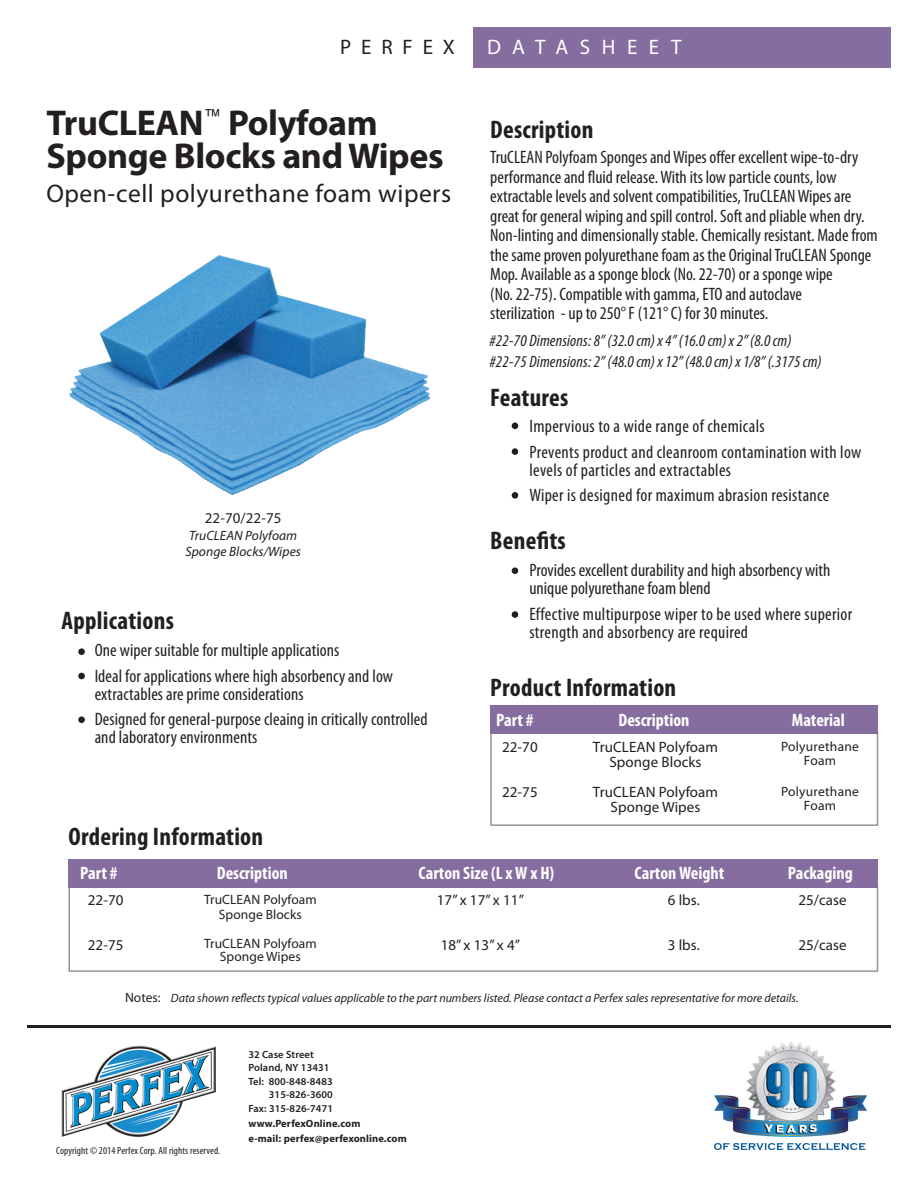
<style>
.page{position:relative;width:918px;height:1188px;background:#fff}
.page>*{position:absolute;margin:0;border:0;box-sizing:border-box;transform-origin:0 0}
.t1{font:700 36px "Myriad Pro";letter-spacing:-.01em;color:#231f20}
.t2{font:700 condensed 25.5px "Myriad Pro";letter-spacing:.01em;color:#231f20}
.t3{font:25.5px "Myriad Pro";letter-spacing:.02em;color:#231f20}
.t4{font:21px "Myriad Pro";letter-spacing:.55em;color:#fff}
.t5{font:21px "Myriad Pro";letter-spacing:.47em;color:#231f20}
.t6{font:condensed 18px/19.5px "Myriad Pro";color:#231f20}
.t7{font:condensed 18px/18px "Myriad Pro";letter-spacing:.02em;color:#231f20}
.t8{font:700 condensed 18px "Myriad Pro";color:#fff}
.t9{font:italic condensed 16.5px "Myriad Pro";letter-spacing:.01em;color:#231f20}
.t10{font:15px "Myriad Pro";letter-spacing:.005em;color:#231f20}
.t11{font:13.5px/13.5px "Myriad Pro";letter-spacing:.005em;color:#231f20;text-align:center}
.t12{font:italic 13.5px "Myriad Pro";letter-spacing:.005em;color:#231f20}
.t13{font:italic 12px "Myriad Pro";color:#231f20}
.t14{font:600 10.5px "Myriad Pro";letter-spacing:.01em;color:#231f20}
.t15{font:700 10.5px "Myriad Pro";letter-spacing:.01em;color:#231f20}
.t16{font:condensed 10.5px "Myriad Pro";letter-spacing:.01em;color:#231f20}
</style>
<div class="page">
<div style="left:473px;top:27px;width:418px;height:41px;background:#866d9f"></div>
<div style="left:512px;top:448px;width:6px;height:7px;background:#231f20;border-radius:50%"></div>
<div style="left:512px;top:492px;width:6px;height:7px;background:#231f20;border-radius:50%"></div>
<div style="left:512px;top:422px;width:6px;height:7px;background:#231f20;border-radius:50%"></div>
<div style="left:78px;top:673px;width:7px;height:6px;background:#231f20;border-radius:50%"></div>
<div style="left:78px;top:716px;width:7px;height:7px;background:#231f20;border-radius:50%"></div>
<div style="left:78px;top:648px;width:7px;height:7px;background:#231f20;border-radius:50%"></div>
<div style="left:68px;top:886px;width:810px;height:86px;border:2px solid #939598"></div>
<div style="left:68px;top:859px;width:810px;height:29px;background:#866d9f"></div>
<div style="left:490px;top:731px;width:388px;height:95px;border:2px solid #939598"></div>
<div style="left:490px;top:705px;width:388px;height:28px;background:#866d9f"></div>
<hr style="left:27px;top:1025px;width:864px;height:3px;background:#231f20">
<img style="left:715px;top:1042px;width:151px;height:108px">
<img style="left:69px;top:255px;width:362px;height:240px">
<div style="left:512px;top:611px;width:6px;height:7px;background:#231f20;border-radius:50%"></div>
<div style="left:512px;top:567px;width:6px;height:7px;background:#231f20;border-radius:50%"></div>
<img style="left:61px;top:1045px;width:155px;height:92px">
<p class="t5" style="left:340px;top:34px;width:116px">PERFEX</p>
<p class="t4" style="left:487px;top:34px;width:196px">DATASHEET</p>
<p class="t1" style="left:46px;top:100px;width:333px">TruCLEAN<sup>™</sup> Polyfoam</p>
<p class="t2" style="left:490px;top:113px;width:105px">Description</p>
<p class="t1" style="left:46px;top:133px;width:399px">Sponge Blocks and Wipes</p>
<p class="t6" style="left:490px;top:147px;width:389px">TruCLEAN Polyfoam Sponges and Wipes offer excellent wipe-to-dry performance and fluid release. With its low particle counts, low extractable levels and solvent compatibilities, TruCLEAN Wipes are great for general wiping and spill control. Soft and pliable when dry.<br>Non-linting and dimensionally stable. Chemically resistant. Made from the same proven polyurethane foam as the Original TruCLEAN Sponge Mop. Available as a sponge block (No. 22-70) or a sponge wipe</p>
<p class="t6" style="left:490px;top:284px;width:313px">(No. 22-75). Compatible with gamma, ETO and autoclave</p>
<p class="t6" style="left:490px;top:303px;width:280px">sterilization - up to 250° F (121° C) for 30 minutes.</p>
<p class="t3" style="left:46px;top:178px;width:406px">Open-cell polyurethane foam wipers</p>
<p class="t9" style="left:489px;top:330px;width:304px">#22-70 Dimensions: 8” (32.0 cm) x 4” (16.0 cm) x 2” (8.0 cm)</p>
<p class="t9" style="left:489px;top:351px;width:334px">#22-75 Dimensions: 2” (48.0 cm) x 12” (48.0 cm) x 1/8” (.3175 cm)</p>
<p class="t2" style="left:490px;top:382px;width:80px">Features</p>
<p class="t10" style="left:205px;top:509px;width:78px">22-70/22-75</p>
<p class="t12" style="left:189px;top:527px;width:110px">TruCLEAN Polyfoam</p>
<p class="t12" style="left:185px;top:544px;width:117px">Sponge Blocks/Wipes</p>
<p class="t2" style="left:62px;top:605px;width:114px">Applications</p>
<p class="t6" style="left:95px;top:641px;width:246px">One wiper suitable for multiple applications</p>
<p class="t6" style="left:95px;top:667px;width:300px;line-height:18px">Ideal for applications where high absorbency and low extractables are prime considerations</p>
<p class="t6" style="left:95px;top:710px;width:334px;line-height:18px">Designed for general-purpose cleaing in critically controlled and laboratory environments</p>
<p class="t7" style="left:529px;top:417px;width:237px">Impervious to a wide range of chemicals</p>
<p class="t7" style="left:529px;top:443px;width:333px">Prevents product and cleanroom contamination with low levels of particles and extractables</p>
<p class="t7" style="left:529px;top:486px;width:302px">Wiper is designed for maximum abrasion resistance</p>
<p class="t2" style="left:490px;top:524px;width:77px">Benefits</p>
<p class="t6" style="left:529px;top:561px;width:303px;line-height:18px">Provides excellent durability and high absorbency with unique polyurethane foam blend</p>
<p class="t7" style="left:529px;top:605px;width:324px">Effective multipurpose wiper to be used where superior strength and absorbency are required</p>
<p class="t2" style="left:490px;top:671px;width:187px">Product Information</p>
<p class="t8" style="left:496px;top:708px;width:39px">Part #</p>
<p class="t8" style="left:619px;top:708px;width:72px">Description</p>
<p class="t8" style="left:792px;top:708px;width:54px">Material</p>
<p class="t10" style="left:502px;top:738px;width:37px">22-70</p>
<p class="t10" style="left:502px;top:783px;width:37px">22-75</p>
<p class="t10" style="left:593px;top:738px;width:127px">TruCLEAN Polyfoam</p>
<p class="t10" style="left:609px;top:753px;width:94px">Sponge Blocks</p>
<p class="t10" style="left:593px;top:783px;width:127px">TruCLEAN Polyfoam</p>
<p class="t10" style="left:611px;top:798px;width:91px">Sponge Wipes</p>
<p class="t11" style="left:781px;top:740px;width:79px">Polyurethane<br>Foam</p>
<p class="t11" style="left:781px;top:785px;width:79px">Polyurethane<br>Foam</p>
<p class="t2" style="left:68px;top:820px;width:196px">Ordering Information</p>
<p class="t8" style="left:80px;top:862px;width:39px">Part #</p>
<p class="t8" style="left:217px;top:862px;width:72px">Description</p>
<p class="t8" style="left:419px;top:862px;width:137px">Carton Size (L x W x H)</p>
<p class="t8" style="left:635px;top:862px;width:91px">Carton Weight</p>
<p class="t8" style="left:788px;top:862px;width:66px">Packaging</p>
<p class="t10" style="left:88px;top:891px;width:37px">22-70</p>
<p class="t10" style="left:88px;top:936px;width:37px">22-75</p>
<p class="t11" style="left:204px;top:893px;width:114px">TruCLEAN Polyfoam</p>
<p class="t11" style="left:219px;top:908px;width:84px">Sponge Blocks</p>
<p class="t11" style="left:204px;top:936px;width:114px">TruCLEAN Polyfoam</p>
<p class="t11" style="left:220px;top:950px;width:82px">Sponge Wipes</p>
<p class="t10" style="left:437px;top:891px;width:89px">17” x 17” x 11”</p>
<p class="t10" style="left:441px;top:936px;width:81px">18” x 13” x 4”</p>
<p class="t10" style="left:668px;top:891px;width:34px">6 lbs.</p>
<p class="t10" style="left:668px;top:936px;width:34px">3 lbs.</p>
<p class="t10" style="left:798px;top:891px;width:50px">25/case</p>
<p class="t10" style="left:798px;top:936px;width:50px">25/case</p>
<p class="t11" style="left:125px;top:991px;width:37px">Notes:</p>
<p class="t13" style="left:171px;top:991px;width:629px">Data shown reflects typical values applicable to the part numbers listed. Please contact a Perfex sales representative for more details.</p>
<p class="t16" style="left:56px;top:1144px;width:166px">Copyright © 2014 Perfex Corp. All rights reserved.</p>
<p class="t14" style="left:248px;top:1048px;width:67px">32 Case Street</p>
<p class="t14" style="left:248px;top:1061px;width:83px">Poland, NY 13431</p>
<p class="t14" style="left:248px;top:1075px;width:86px">Tel: 800-848-8483</p>
<p class="t14" style="left:269px;top:1088px;width:66px">315-826-3600</p>
<p class="t14" style="left:248px;top:1102px;width:86px">Fax: 315-826-7471</p>
<p class="t15" style="left:248px;top:1117px;width:113px">www.PerfexOnline.com</p>
<p class="t15" style="left:248px;top:1132px;width:160px">e-mail: perfex@perfexonline.com</p>
</div>
